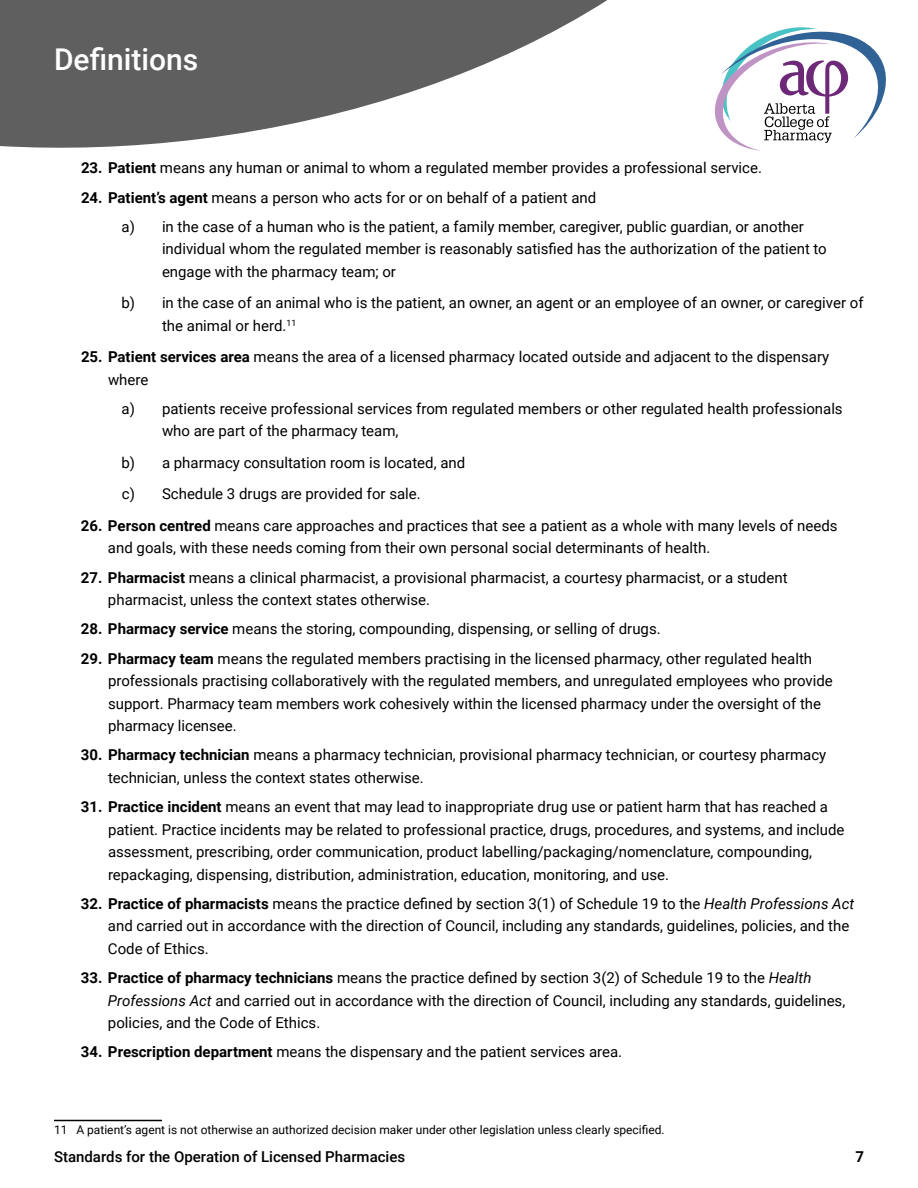
<style>
.page{position:relative;width:918px;height:1188px;background:#fff}
.page>*{position:absolute;margin:0;border:0;box-sizing:border-box;transform-origin:0 0}
.t1{font:500 30px "Roboto";color:#fff}
.t2{font:15px/22.5px "Roboto";color:#000}
.t3{font:500 15px "Roboto";color:#000}
.t4{font:700 15px "Roboto";color:#000}
.t5{font:12px "Roboto";color:#000}
.s1{font-weight:700}
.s2{font-style:italic}
</style>
<div class="page">
<svg style="left:714px;top:27px;width:172px;height:124px"></svg>
<hr style="left:54px;top:1120px;width:108px;height:1px;background:#000">
<svg style="left:0;top:0;width:607px;height:148px;fill:#5f5f60"></svg>
<h1 class="t1" style="left:54px;top:39px;width:146px">Definitions</h1>
<p class="t2" style="left:81px;top:156px;width:683px"><span class="s1">23. Patient</span> means any human or animal to whom a regulated member provides a professional service.</p>
<p class="t2" style="left:122px;top:182px;width:684px;line-height:29.2px;text-indent:-41px"><span class="s1">24. Patient’s agent</span> means a person who acts for or on behalf of a patient and<br>a) in the case of a human who is the patient, a family member, caregiver, public guardian, or another</p>
<p class="t2" style="left:162px;top:237px;width:666px">individual whom the regulated member is reasonably satisfied has the authorization of the patient to engage with the pharmacy team; or</p>
<p class="t2" style="left:162px;top:291px;width:703px;text-indent:-41px">b) in the case of an animal who is the patient, an owner, an agent or an employee of an owner, or caregiver of the animal or herd.<sup>11</sup></p>
<p class="t2" style="left:108px;top:345px;width:723px;text-indent:-27px"><span class="s1">25. Patient services area</span> means the area of a licensed pharmacy located outside and adjacent to the dispensary where</p>
<p class="t2" style="left:162px;top:397px;width:682px;text-indent:-40px">a) patients receive professional services from regulated members or other regulated health professionals who are part of the pharmacy team,</p>
<p class="t2" style="left:121px;top:446px;width:345px;line-height:31.5px">b) a pharmacy consultation room is located, and c) Schedule 3 drugs are provided for sale.</p>
<p class="t2" style="left:108px;top:514px;width:731px;text-indent:-27px"><span class="s1">26. Person centred</span> means care approaches and practices that see a patient as a whole with many levels of needs and goals, with these needs coming from their own personal social determinants of health.</p>
<p class="t2" style="left:108px;top:565px;width:681px;text-indent:-27px"><span class="s1">27. Pharmacist</span> means a clinical pharmacist, a provisional pharmacist, a courtesy pharmacist, or a student pharmacist, unless the context states otherwise.</p>
<p class="t2" style="left:81px;top:617px;width:581px"><span class="s1">28. Pharmacy service</span> means the storing, compounding, dispensing, or selling of drugs.</p>
<p class="t2" style="left:108px;top:646px;width:726px;text-indent:-27px"><span class="s1">29. Pharmacy team</span> means the regulated members practising in the licensed pharmacy, other regulated health professionals practising collaboratively with the regulated members, and unregulated employees who provide support. Pharmacy team members work cohesively within the licensed pharmacy under the oversight of the pharmacy licensee.</p>
<p class="t2" style="left:108px;top:743px;width:720px;text-indent:-27px"><span class="s1">30. Pharmacy technician</span> means a pharmacy technician, provisional pharmacy technician, or courtesy pharmacy technician, unless the context states otherwise.</p>
<p class="t2" style="left:108px;top:795px;width:738px;text-indent:-27px"><span class="s1">31. Practice incident</span> means an event that may lead to inappropriate drug use or patient harm that has reached a patient. Practice incidents may be related to professional practice, drugs, procedures, and systems, and include assessment, prescribing, order communication, product labelling/packaging/nomenclature, compounding, repackaging, dispensing, distribution, administration, education, monitoring, and use.</p>
<p class="t2" style="left:108px;top:892px;width:748px;text-indent:-27px"><span class="s1">32. Practice of pharmacists</span> means the practice defined by section 3(1) of Schedule 19 to the <span class="s2">Health Professions Act </span>and carried out in accordance with the direction of Council, including any standards, guidelines, policies, and the<br>Code of Ethics.</p>
<p class="t2" style="left:108px;top:966px;width:739px;text-indent:-27px"><span class="s1">33. Practice of pharmacy technicians</span> means the practice defined by section 3(2) of Schedule 19 to the <span class="s2">Health<br>Professions Act</span> and carried out in accordance with the direction of Council, including any standards, guidelines, policies, and the Code of Ethics.</p>
<p class="t2" style="left:81px;top:1040px;width:543px"><span class="s1">34. Prescription department</span> means the dispensary and the patient services area.</p>
<p class="t5" style="left:54px;top:1121px;width:612px">11 A patient’s agent is not otherwise an authorized decision maker under other legislation unless clearly specified.</p>
<p class="t3" style="left:54px;top:1146px;width:353px">Standards for the Operation of Licensed Pharmacies</p>
<p class="t4" style="left:855px;top:1146px;width:10px">7</p>
</div>
